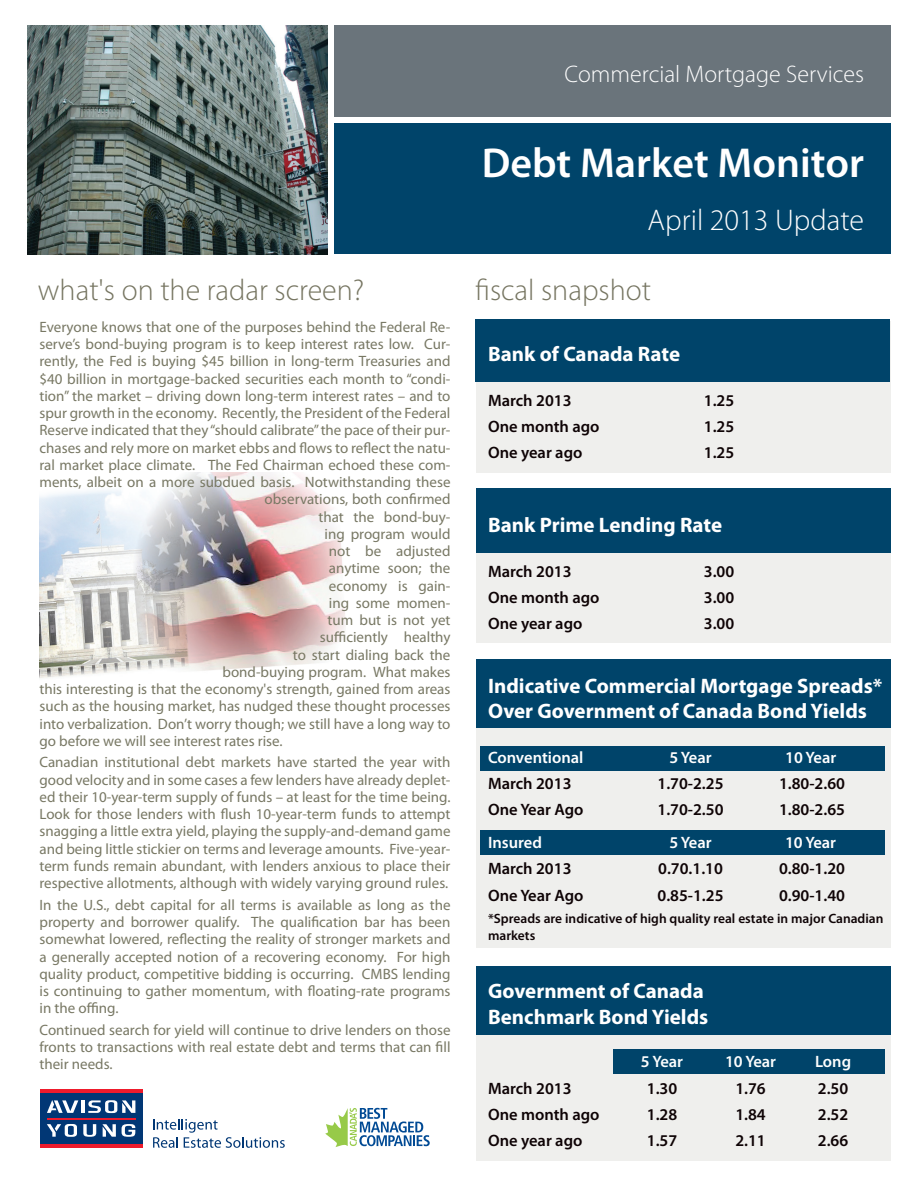
<style>
.page{position:relative;width:918px;height:1188px;background:#fff}
.page>*{position:absolute;margin:0;border:0;box-sizing:border-box;transform-origin:0 0}
.t1{font:600 42px "Myriad Pro";color:#fff}
.t2{font:300 30px "Myriad Pro";color:#767561}
.t3{font:300 30px "Myriad Pro";color:#fff}
.t4{font:300 24px "Myriad Pro";color:#fff}
.t5{font:700 21px/25.2px "Myriad Pro";color:#fff}
.t6{font:600 16.5px "Myriad Pro";color:#0e0305}
.t7{font:600 16.5px "Myriad Pro";color:#fff}
.t8{font:600 16.5px "Myriad Pro";color:#fdfefe}
.t9{font:15px/17.2px "Myriad Pro";color:#787864;text-align:justify}
.t10{font:600 13.5px/16.2px "Myriad Pro";color:#0e0305}
</style>
<div class="page">
<div style="left:476px;top:321px;width:415px;height:151px;background:#efefed"></div>
<img style="left:27px;top:25px;width:301px;height:229px">
<div style="left:330px;top:122px;width:561px;height:132px;background:#00446a"></div>
<div style="left:330px;top:25px;width:561px;height:95px;background:#6a747b"></div>
<div style="left:330px;top:117px;width:565px;height:6px;background:#fff"></div>
<div style="left:328px;top:14px;width:6px;height:247px;background:#fff"></div>
<div style="left:476px;top:489px;width:415px;height:153px;background:#efefed"></div>
<div style="left:476px;top:660px;width:415px;height:288px;background:#efefed"></div>
<div style="left:476px;top:488px;width:415px;height:64px;background:#00446a"></div>
<div style="left:476px;top:660px;width:415px;height:68px;background:#00446a"></div>
<div style="left:480px;top:830px;width:405px;height:25px;background:#00446a"></div>
<div style="left:480px;top:746px;width:405px;height:24px;background:#00446a"></div>
<div style="left:476px;top:966px;width:415px;height:195px;background:#efefed"></div>
<div style="left:476px;top:320px;width:414px;height:62px;background:#00446a"></div>
<div style="left:614px;top:1049px;width:271px;height:25px;background:#00446a"></div>
<div style="left:476px;top:966px;width:415px;height:68px;background:#00446a"></div>
<svg style="left:153px;top:1119px;width:132px;height:29px"></svg>
<div style="left:40px;top:1093px;width:103px;height:51px;background:#013775"></div>
<hr style="left:81px;top:1100px;width:4px;height:13px;background:#fff">
<svg style="left:88px;top:1100px;width:47px;height:13px"></svg>
<svg style="left:102px;top:1124px;width:14px;height:13px"></svg>
<hr style="left:40px;top:1144px;width:103px;height:4px;background:#ee1b2c">
<hr style="left:40px;top:1090px;width:103px;height:3px;background:#ee1b2c">
<svg style="left:47px;top:1100px;width:31px;height:13px"></svg>
<svg style="left:47px;top:1124px;width:30px;height:13px"></svg>
<svg style="left:83px;top:1124px;width:13px;height:13px"></svg>
<svg style="left:122px;top:1124px;width:13px;height:13px"></svg>
<hr style="left:47px;top:1118px;width:88px;height:1px;background:#ee1b2c">
<svg style="left:325px;top:1108px;width:105px;height:39px"></svg>
<img style="left:39px;top:472px;width:306px;height:207px">
<h3 class="t4" style="left:565px;top:59px;width:301px">Commercial Mortgage Services</h3>
<h1 class="t1" style="left:482px;top:136px;width:384px">Debt Market Monitor</h1>
<h2 class="t3" style="left:648px;top:202px;width:218px">April 2013 Update</h2>
<h2 class="t2" style="left:38px;top:272px;width:328px">what's on the radar screen?</h2>
<h2 class="t2" style="left:475px;top:272px;width:177px">fiscal snapshot</h2>
<p class="t9" style="left:39px;top:318px;width:412px">Everyone knows that one of the purposes behind the Federal Re-</p>
<p class="t9" style="left:39px;top:335px;width:412px">serve’s bond-buying program is to keep interest rates low. Cur-</p>
<p class="t9" style="left:39px;top:352px;width:413px">rently, the Fed is buying $45 billion in long-term Treasuries and</p>
<p class="t9" style="left:39px;top:370px;width:413px">$40 billion in mortgage-backed securities each month to “condi-</p>
<p class="t9" style="left:39px;top:387px;width:413px">tion” the market – driving down long-term interest rates – and to</p>
<p class="t9" style="left:39px;top:404px;width:412px">spur growth in the economy. Recently, the President of the Federal</p>
<p class="t9" style="left:39px;top:421px;width:412px">Reserve indicated that they “should calibrate” the pace of their pur-</p>
<p class="t9" style="left:39px;top:439px;width:413px">chases and rely more on market ebbs and flows to reflect the natu-</p>
<p class="t9" style="left:39px;top:456px;width:413px">ral market place climate. The Fed Chairman echoed these com-</p>
<p class="t9" style="left:39px;top:473px;width:413px">ments, albeit on a more subdued basis. Notwithstanding these</p>
<p class="t9" style="left:264px;top:490px;width:187px">observations, both confirmed</p>
<p class="t9" style="left:318px;top:508px;width:133px">that the bond-buy-</p>
<p class="t9" style="left:324px;top:525px;width:127px">ing program would</p>
<p class="t9" style="left:329px;top:542px;width:123px">not be adjusted</p>
<p class="t9" style="left:329px;top:559px;width:123px">anytime soon; the</p>
<p class="t9" style="left:329px;top:577px;width:123px">economy is gain-</p>
<p class="t9" style="left:329px;top:594px;width:123px">ing some momen-</p>
<p class="t9" style="left:327px;top:611px;width:125px">tum but is not yet</p>
<p class="t9" style="left:320px;top:628px;width:132px">sufficiently healthy</p>
<p class="t9" style="left:293px;top:646px;width:159px">to start dialing back the</p>
<p class="t9" style="left:222px;top:663px;width:229px">bond-buying program. What makes</p>
<p class="t9" style="left:39px;top:680px;width:412px">this interesting is that the economy's strength, gained from areas</p>
<p class="t9" style="left:39px;top:697px;width:413px">such as the housing market, has nudged these thought processes</p>
<p class="t9" style="left:39px;top:715px;width:413px">into verbalization. Don’t worry though; we still have a long way to</p>
<p class="t9" style="left:39px;top:732px;width:245px">go before we will see interest rates rise.</p>
<p class="t9" style="left:39px;top:754px;width:413px">Canadian institutional debt markets have started the year with good velocity and in some cases a few lenders have already deplet&shy;ed their 10-year-term supply of funds – at least for the time being.<br>Look for those lenders with flush 10-year-term funds to attempt snagging a little extra yield, playing the supply-and-demand game and being little stickier on terms and leverage amounts. Five-year&shy;term funds remain abundant, with lenders anxious to place their respective allotments, although with widely varying ground rules.</p>
<p class="t9" style="left:39px;top:896px;width:413px">In the U.S., debt capital for all terms is available as long as the property and borrower qualify. The qualification bar has been somewhat lowered, reflecting the reality of stronger markets and a generally accepted notion of a recovering economy. For high quality product, competitive bidding is occurring. CMBS lending is continuing to gather momentum, with floating-rate programs in the offing.</p>
<p class="t9" style="left:39px;top:1021px;width:413px">Continued search for yield will continue to drive lenders on those fronts to transactions with real estate debt and terms that can fill their needs.</p>
<h3 class="t5" style="left:488px;top:341px;width:194px">Bank of Canada Rate</h3>
<p class="t6" style="left:488px;top:390px;width:85px">March 2013</p>
<p class="t6" style="left:704px;top:390px;width:32px">1.25</p>
<p class="t6" style="left:488px;top:416px;width:113px">One month ago</p>
<p class="t6" style="left:704px;top:416px;width:32px">1.25</p>
<p class="t6" style="left:488px;top:442px;width:96px">One year ago</p>
<p class="t6" style="left:704px;top:442px;width:32px">1.25</p>
<h3 class="t5" style="left:488px;top:512px;width:236px">Bank Prime Lending Rate</h3>
<p class="t6" style="left:488px;top:561px;width:85px">March 2013</p>
<p class="t6" style="left:704px;top:561px;width:32px">3.00</p>
<p class="t6" style="left:488px;top:587px;width:113px">One month ago</p>
<p class="t6" style="left:704px;top:587px;width:32px">3.00</p>
<p class="t6" style="left:488px;top:613px;width:96px">One year ago</p>
<p class="t6" style="left:704px;top:613px;width:32px">3.00</p>
<h3 class="t5" style="left:488px;top:673px;width:396px">Indicative Commercial Mortgage Spreads*<br>Over Government of Canada Bond Yields</h3>
<p class="t7" style="left:488px;top:747px;width:97px">Conventional</p>
<p class="t7" style="left:669px;top:747px;width:44px">5 Year</p>
<p class="t7" style="left:785px;top:747px;width:53px">10 Year</p>
<p class="t6" style="left:488px;top:773px;width:85px">March 2013</p>
<p class="t6" style="left:658px;top:773px;width:68px">1.70-2.25</p>
<p class="t6" style="left:779px;top:773px;width:68px">1.80-2.60</p>
<p class="t6" style="left:488px;top:799px;width:97px">One Year Ago</p>
<p class="t6" style="left:658px;top:799px;width:68px">1.70-2.50</p>
<p class="t6" style="left:779px;top:799px;width:68px">1.80-2.65</p>
<p class="t7" style="left:488px;top:832px;width:55px">Insured</p>
<p class="t7" style="left:669px;top:832px;width:44px">5 Year</p>
<p class="t7" style="left:785px;top:832px;width:53px">10 Year</p>
<p class="t6" style="left:488px;top:858px;width:85px">March 2013</p>
<p class="t6" style="left:658px;top:858px;width:66px">0.70.1.10</p>
<p class="t6" style="left:779px;top:858px;width:68px">0.80-1.20</p>
<p class="t6" style="left:488px;top:885px;width:97px">One Year Ago</p>
<p class="t6" style="left:658px;top:885px;width:68px">0.85-1.25</p>
<p class="t6" style="left:779px;top:885px;width:68px">0.90-1.40</p>
<p class="t10" style="left:488px;top:910px;width:397px">*Spreads are indicative of high quality real estate in major Canadian markets</p>
<h3 class="t5" style="left:488px;top:978px;width:222px">Government of Canada<br>Benchmark Bond Yields</h3>
<p class="t8" style="left:641px;top:1051px;width:44px">5 Year</p>
<p class="t8" style="left:725px;top:1051px;width:53px">10 Year</p>
<p class="t8" style="left:815px;top:1051px;width:38px">Long</p>
<p class="t6" style="left:488px;top:1077px;width:85px">March 2013</p>
<p class="t6" style="left:647px;top:1077px;width:32px">1.30</p>
<p class="t6" style="left:735px;top:1077px;width:32px">1.76</p>
<p class="t6" style="left:818px;top:1077px;width:32px">2.50</p>
<p class="t6" style="left:488px;top:1104px;width:113px">One month ago</p>
<p class="t6" style="left:647px;top:1104px;width:32px">1.28</p>
<p class="t6" style="left:735px;top:1104px;width:32px">1.84</p>
<p class="t6" style="left:818px;top:1104px;width:32px">2.52</p>
<p class="t6" style="left:488px;top:1130px;width:96px">One year ago</p>
<p class="t6" style="left:647px;top:1130px;width:32px">1.57</p>
<p class="t6" style="left:735px;top:1130px;width:32px">2.11</p>
<p class="t6" style="left:818px;top:1130px;width:32px">2.66</p>
</div>
